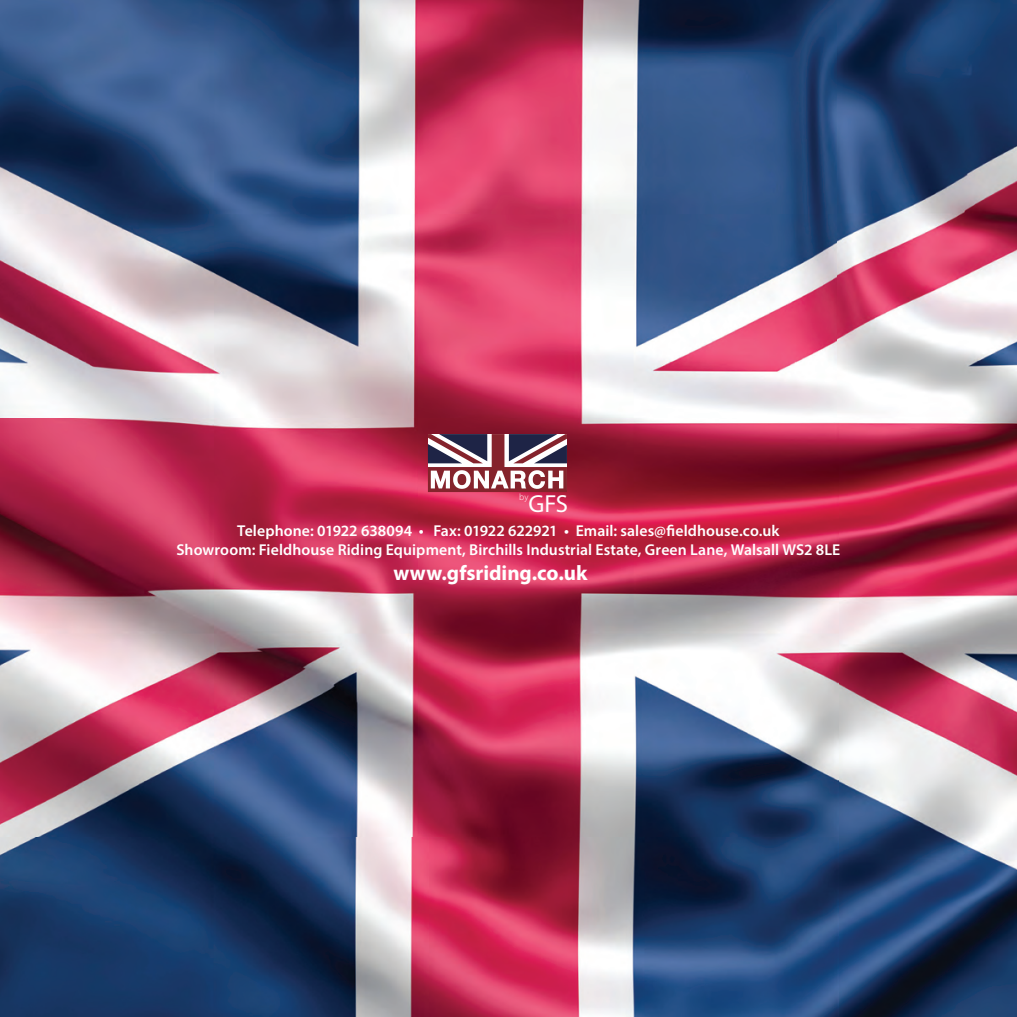
<style>
.page{position:relative;width:1017px;height:1017px;background:#fff}
.page>*{position:absolute;margin:0;border:0;box-sizing:border-box;transform-origin:0 0}
.t1{font:24.68px "Myriad Pro";color:#fff}
.t2{font:700 21px "Myriad Pro";color:#fff}
.t3{font:600 15.75px/18.9px "Myriad Pro";letter-spacing:.005em;color:#fff;text-align:center}
.t4{font:300 9.28px "Myriad Pro";color:#fff}
</style>
<div class="page">
<img style="left:0;top:0;width:1017px;height:1017px">
<svg style="left:428px;top:434px;width:139px;height:58px"></svg>
<p class="t4" style="left:519px;top:493px;width:11px">by</p>
<h1 class="t1" style="left:529px;top:489px;width:41px">GFS</h1>
<p class="t3" style="left:176px;top:523px;width:665px">Telephone: 01922 638094 • Fax: 01922 622921 • Email: sales@fieldhouse.co.uk<br>Showroom: Fieldhouse Riding Equipment, Birchills Industrial Estate, Green Lane, Walsall WS2 8LE</p>
<h2 class="t2" style="left:394px;top:565px;width:195px">www.gfsriding.co.uk</h2>
</div>
